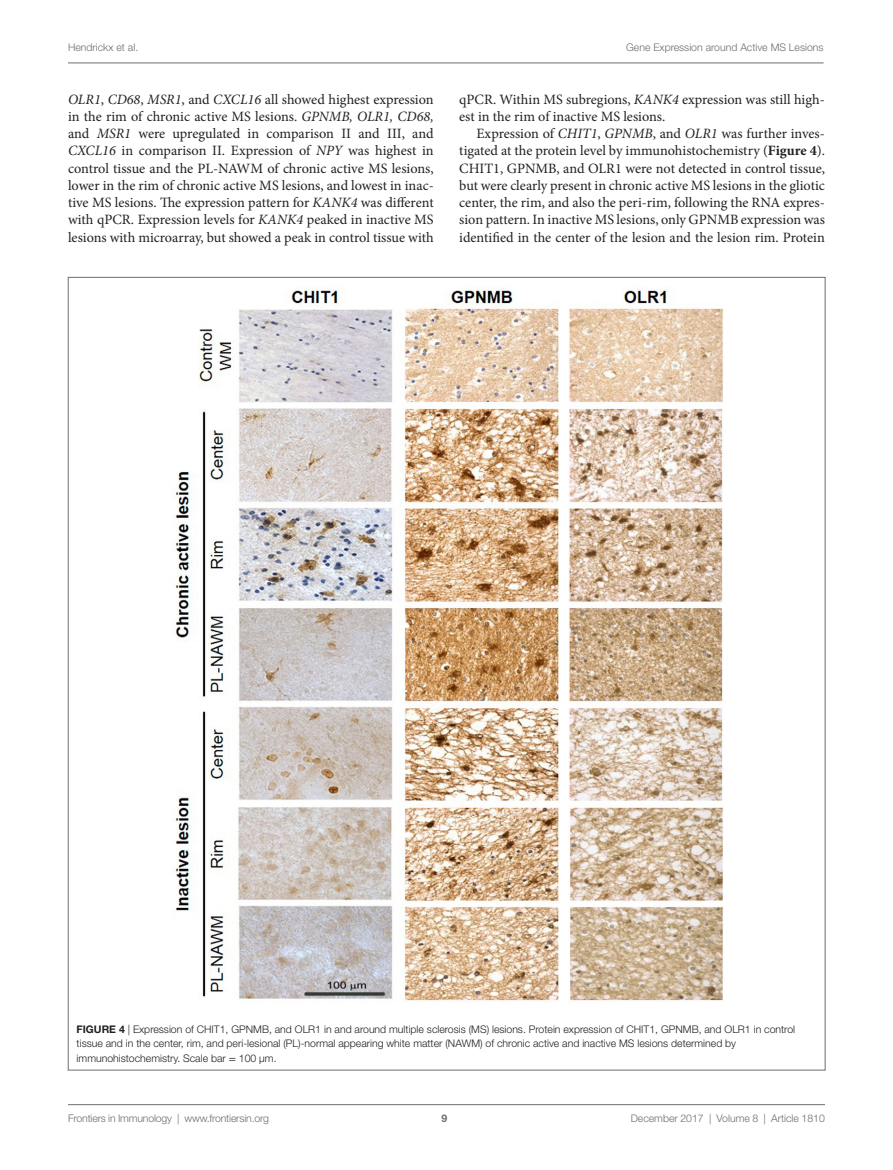
<style>
.page{position:relative;width:893px;height:1170px;background:#fff}
.page>*{position:absolute;margin:0;border:0;box-sizing:border-box;transform-origin:0 0}
.t1{font:14.25px/17.2px "Minion Pro";color:#231f20;text-align:justify}
.t2{font:300 10.5px/14.2px "Helvetica Neue LT Std";color:#231f20}
.t3{font:300 10.5px "Helvetica Neue LT Std";color:#6c6d70}
.t4{font:700 10.5px "Helvetica Neue LT Std";color:#6c6d70}
.s1{font-style:italic}
.s2{font-weight:700}
.s3{font-family:"STIX General";font-weight:400}
</style>
<div class="page">
<img style="left:174px;top:288px;width:549px;height:715px">
<hr style="left:68px;top:1104px;width:757px;height:1px;background:#6c6d70">
<hr style="left:68px;top:63px;width:755px;height:1px;background:#6c6d70">
<p class="t3" style="left:68px;top:41px;width:72px">Hendrickx et al.</p>
<p class="t3" style="left:626px;top:41px;width:199px">Gene Expression around Active MS Lesions</p>
<p class="t1" style="left:68px;top:90px;width:367px"><span class="s1">OLR1</span>, <span class="s1">CD68</span>, <span class="s1">MSR1</span>, and <span class="s1">CXCL16</span> all showed highest expression in the rim of chronic active MS lesions. <span class="s1">GPNMB, OLR1, CD68, </span>and <span class="s1">MSR1</span> were upregulated in comparison II and III, and <span class="s1">CXCL16</span> in comparison II. Expression of <span class="s1">NPY</span> was highest in control tissue and the PL-NAWM of chronic active MS lesions, lower in the rim of chronic active MS lesions, and lowest in inac&shy;tive MS lesions. The expression pattern for <span class="s1">KANK4</span> was different with qPCR. Expression levels for <span class="s1">KANK4</span> peaked in inactive MS lesions with microarray, but showed a peak in control tissue with</p>
<p class="t1" style="left:459px;top:90px;width:367px">qPCR. Within MS subregions, <span class="s1">KANK4</span> expression was still high&shy;est in the rim of inactive MS lesions.</p>
<p class="t1" style="left:459px;top:125px;width:367px;text-indent:17px">Expression of <span class="s1">CHIT1</span>, <span class="s1">GPNMB</span>, and <span class="s1">OLR1</span> was further inves&shy;tigated at the protein level by immunohistochemistry (<span class="s2">Figure 4</span>).<br>CHIT1, GPNMB, and OLR1 were not detected in control tissue, but were clearly present in chronic active MS lesions in the gliotic center, the rim, and also the peri-rim, following the RNA expres&shy;sion pattern. In inactive MS lesions, only GPNMB expression was identified in the center of the lesion and the lesion rim. Protein</p>
<p class="t2" style="left:77px;top:1021px;width:720px"><span class="s2">FIGURE 4</span> | Expression of CHIT1, GPNMB, and OLR1 in and around multiple sclerosis (MS) lesions. Protein expression of CHIT1, GPNMB, and OLR1 in control tissue and in the center, rim, and peri-lesional (PL)-normal appearing white matter (NAWM) of chronic active and inactive MS lesions determined by immunohistochemistry. Scale bar <span class="s3">=</span> 100 µm.</p>
<p class="t3" style="left:68px;top:1111px;width:203px">Frontiers in Immunology | www.frontiersin.org</p>
<p class="t3" style="left:631px;top:1111px;width:196px">December 2017 | Volume 8 | Article 1810</p>
<p class="t4" style="left:441px;top:1111px;width:7px">9</p>
</div>
